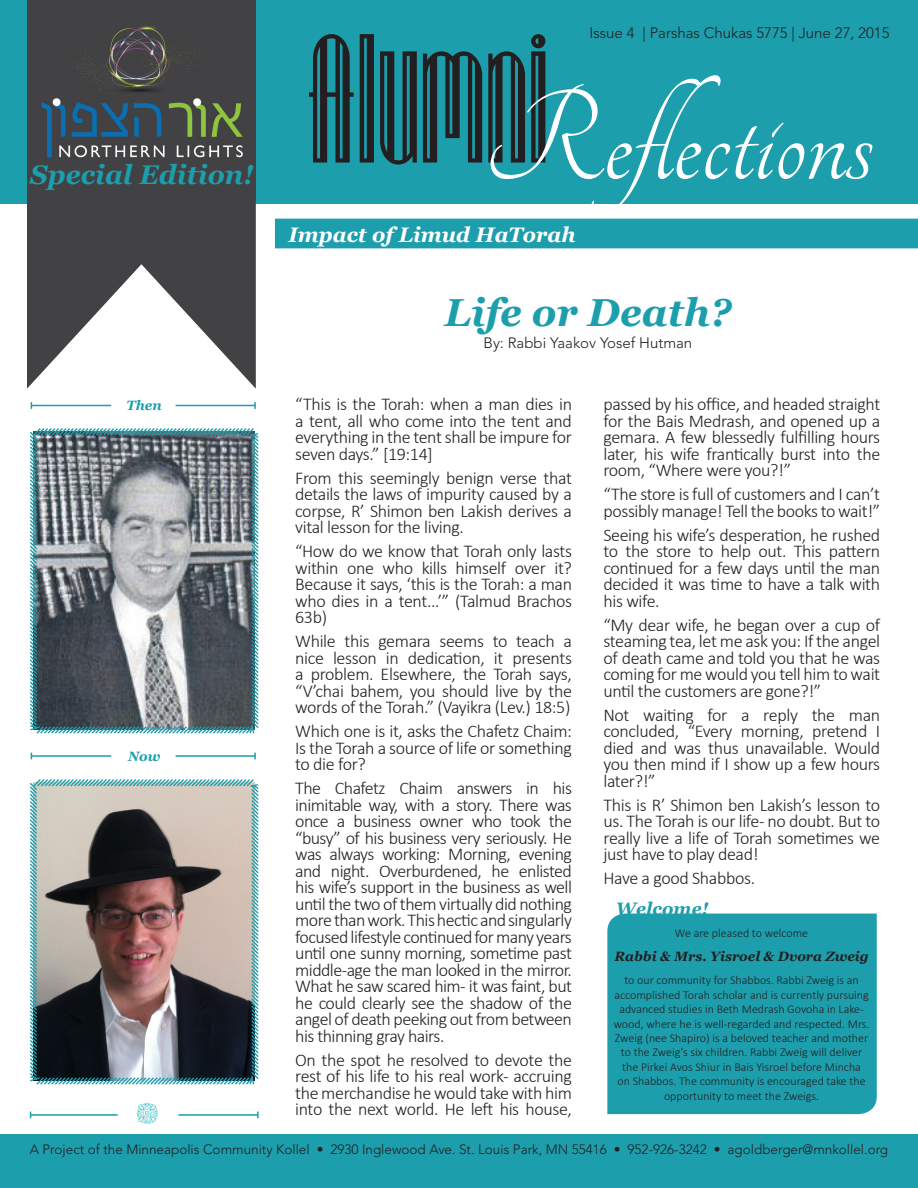
<style>
.page{position:relative;width:918px;height:1188px;background:#fff}
.page>*{position:absolute;margin:0;border:0;box-sizing:border-box;transform-origin:0 0}
.t1{font:169.35px "Lagniappe Inline NF";color:#231f20}
.t2{font:139.8px "Tangerine";color:#fff}
.t3{font:italic 700 39px "Georgia";color:#1c9ead}
.t4{font:italic 700 27px "Georgia";color:#1c9ead}
.blue_line_100{font:italic 700 21px "Georgia";color:#fff}
.Devar_Torah{font:300 18px/16.5px "Calibri";letter-spacing:-.02em;color:#231f20;text-align:justify}
.Rabbis_Names{font:italic 700 18px "Georgia";color:#1c9ead}
.t5{font:300 15px "Avenir";color:#231f20}
.Rabbis_Names-2{font:300 13.5px "Avenir";color:#231f20}
.Rabbis_Names-3{font:italic 700 13.5px "Georgia";color:#231f20}
.Rabbis_Names-4{font:italic 700 13.5px "Georgia";color:#1c9ead}
.Rabbis_Names-5{font:300 12px/14.4px "Calibri";color:#231f20;text-align:center}
</style>
<div class="page">
<div style="left:0;top:0;width:918px;height:203px;background:#1c9ead"></div>
<svg style="left:27px;top:200px;width:229px;height:189px;fill:#424244"></svg>
<img style="left:27px;top:0;width:229px;height:200px">
<div style="left:275px;top:219px;width:643px;height:29px;background:#1c9ead"></div>
<div style="left:0;top:1135px;width:918px;height:53px;background:#1c9ead"></div>
<svg style="left:30px;top:428px;width:229px;height:306px;background:#788288"></svg>
<img style="left:30px;top:779px;width:229px;height:306px">
<hr style="left:178px;top:1114px;width:80px;height:2px;background:#1c9ead">
<hr style="left:31px;top:1114px;width:87px;height:2px;background:#1c9ead">
<svg style="left:136px;top:1102px;width:22px;height:22px"></svg>
<hr style="left:176px;top:755px;width:79px;height:2px;background:#1c9ead">
<svg style="left:254px;top:753px;width:2px;height:6px"></svg>
<hr style="left:31px;top:755px;width:80px;height:2px;background:#1c9ead">
<hr style="left:176px;top:405px;width:79px;height:1px;background:#1c9ead">
<svg style="left:254px;top:402px;width:2px;height:7px"></svg>
<hr style="left:31px;top:405px;width:80px;height:1px;background:#1c9ead">
<div style="left:607px;top:914px;width:270px;height:200px;background:#1c9ead"></div>
<p class="t4" style="left:30px;top:157px;width:225px">Special Edition!</p>
<p class="Rabbis_Names-4" style="left:127px;top:397px;width:37px">Then</p>
<p class="Rabbis_Names-4" style="left:128px;top:748px;width:34px">Now</p>
<p class="t5" style="left:590px;top:24px;width:301px">Issue 4 | Parshas Chukas 5775 | June 27, 2015</p>
<p class="t1" style="left:306px;top:22px;width:244px">Alumni</p>
<p class="t2" style="left:484px;top:72px;width:390px">Reflections</p>
<p class="blue_line_100" style="left:288px;top:221px;width:289px">Impact of Limud HaTorah</p>
<p class="t3" style="left:444px;top:287px;width:289px">Life or Death?</p>
<p class="t5" style="left:484px;top:334px;width:210px">By: Rabbi Yaakov Yosef Hutman</p>
<p class="Devar_Torah" style="left:295px;top:396px;width:278px">“This is the Torah: when a man dies in a tent, all who come into the tent and everything in the tent shall be impure for seven days.” [19:14]</p>
<p class="Devar_Torah" style="left:295px;top:470px;width:278px">From this seemingly benign verse that details the laws of impurity caused by a corpse, R’ Shimon ben Lakish derives a vital lesson for the living.</p>
<p class="Devar_Torah" style="left:295px;top:543px;width:278px">“How do we know that Torah only lasts within one who kills himself over it?<br>Because it says, ‘this is the Torah: a man who dies in a tent...’” (Talmud Brachos 63b)</p>
<p class="Devar_Torah" style="left:295px;top:633px;width:278px">While this gemara seems to teach a nice lesson in dedication, it presents a problem. Elsewhere, the Torah says, “V’chai bahem, you should live by the words of the Torah.” (Vayikra (Lev.) 18:5)</p>
<p class="Devar_Torah" style="left:295px;top:723px;width:278px">Which one is it, asks the Chafetz Chaim:<br>Is the Torah a source of life or something to die for?</p>
<p class="Devar_Torah" style="left:295px;top:780px;width:278px">The Chafetz Chaim answers in his inimitable way, with a story. There was once a business owner who took the “busy” of his business very seriously. He was always working: Morning, evening and night. Overburdened, he enlisted his wife’s support in the business as well until the two of them virtually did nothing more than work. This hectic and singularly focused lifestyle continued for many years until one sunny morning, sometime past middle-age the man looked in the mirror.<br>What he saw scared him- it was faint, but he could clearly see the shadow of the angel of death peeking out from between his thinning gray hairs.</p>
<p class="Devar_Torah" style="left:295px;top:1052px;width:278px">On the spot he resolved to devote the rest of his life to his real work- accruing the merchandise he would take with him into the next world. He left his house,</p>
<p class="Devar_Torah" style="left:603px;top:396px;width:278px">passed by his office, and headed straight for the Bais Medrash, and opened up a gemara. A few blessedly fulfilling hours later, his wife frantically burst into the room, “Where were you?!”</p>
<p class="Devar_Torah" style="left:603px;top:486px;width:278px">“The store is full of customers and I can’t possibly manage! Tell the books to wait!”</p>
<p class="Devar_Torah" style="left:603px;top:527px;width:278px">Seeing his wife’s desperation, he rushed to the store to help out. This pattern continued for a few days until the man decided it was time to have a talk with his wife.</p>
<p class="Devar_Torah" style="left:603px;top:617px;width:278px">“My dear wife, he began over a cup of steaming tea, let me ask you: If the angel of death came and told you that he was coming for me would you tell him to wait until the customers are gone?!”</p>
<p class="Devar_Torah" style="left:603px;top:707px;width:278px">Not waiting for a reply the man concluded, “Every morning, pretend I died and was thus unavailable. Would you then mind if I show up a few hours later?!”</p>
<p class="Devar_Torah" style="left:603px;top:797px;width:278px">This is R’ Shimon ben Lakish’s lesson to us. The Torah is our life- no doubt. But to really live a life of Torah sometimes we just have to play dead!</p>
<p class="Devar_Torah" style="left:603px;top:870px;width:153px">Have a good Shabbos.</p>
<p class="Rabbis_Names" style="left:616px;top:897px;width:94px">Welcome!</p>
<p class="Rabbis_Names-5" style="left:675px;top:926px;width:135px">We are pleased to welcome</p>
<p class="Rabbis_Names-3" style="left:615px;top:947px;width:256px">Rabbi &amp; Mrs. Yisroel &amp; Dvora Zweig</p>
<p class="Rabbis_Names-5" style="left:614px;top:973px;width:257px">to our community for Shabbos. Rabbi Zweig is an accomplished Torah scholar and is currently pursuing advanced studies in Beth Medrash Govoha in Lake&shy;wood, where he is well-regarded and respected. Mrs.<br>Zweig (nee Shapiro) is a beloved teacher and mother to the Zweig’s six children. Rabbi Zweig will deliver the Pirkei Avos Shiur in Bais Yisroel before Mincha<br>on Shabbos. The community is encouraged take the opportunity to meet the Zweigs.</p>
<p class="Rabbis_Names-2" style="left:30px;top:1141px;width:860px">A Project of the Minneapolis Community Kollel • 2930 Inglewood Ave. St. Louis Park, MN 55416 • 952-926-3242 • agoldberger@mnkollel.org</p>
</div>
